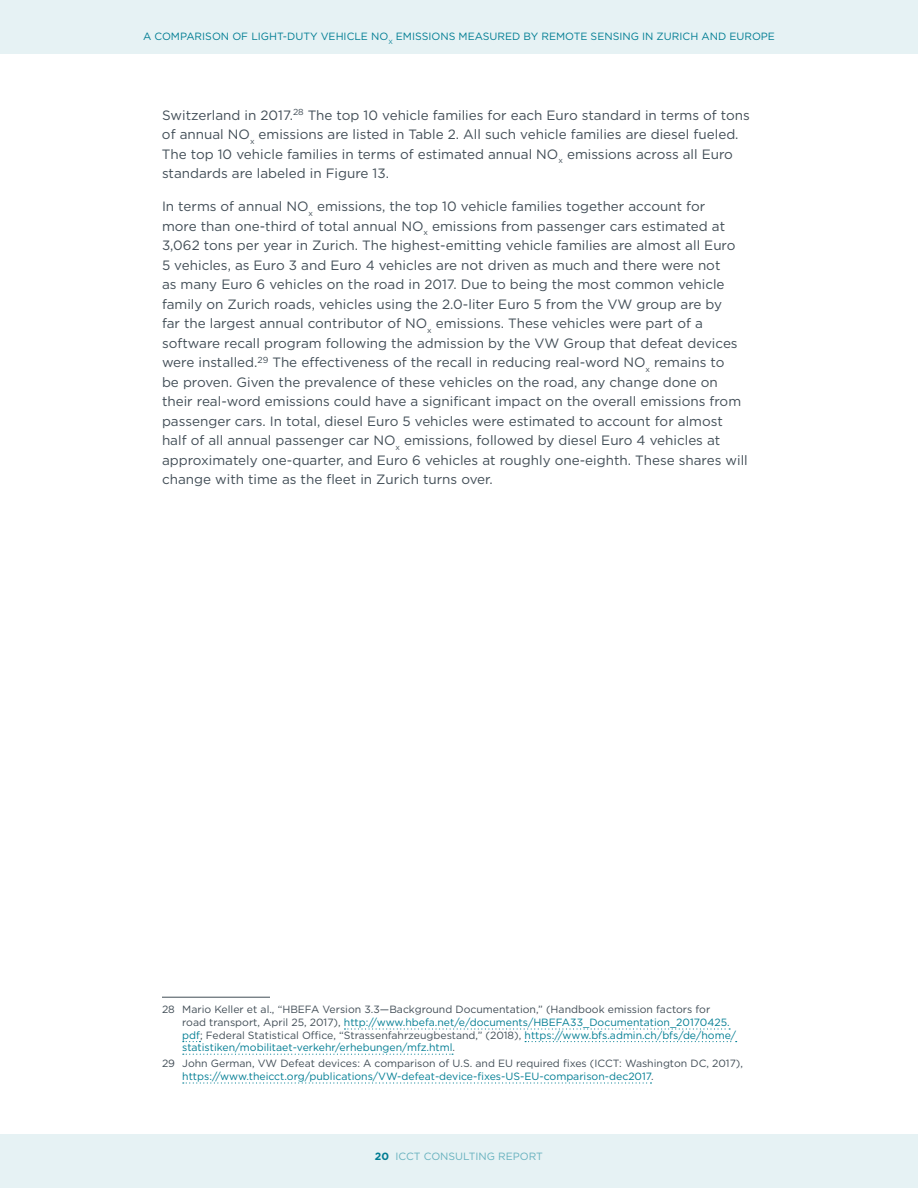
<style>
.page{position:relative;width:918px;height:1188px;background:#fff}
.page>*{position:absolute;margin:0;border:0;box-sizing:border-box;transform-origin:0 0}
.t1{font:13.5px/19.5px "Gotham";color:#414d56}
.t2{font:10.5px/12.6px "Gotham";color:#414d56}
.t3{font:10.5px "Gotham";color:#007d93}
.t4{font:10.5px "Gotham";color:#66b1be}
.s1{color:#007d93}
.s2{font-weight:700;color:#007d93}
</style>
<div class="page">
<div style="left:0;top:1134px;width:918px;height:54px;background:#e6f2f4"></div>
<div style="left:0;top:0;width:918px;height:54px;background:#e6f2f4"></div>
<hr style="left:162px;top:997px;width:108px;height:1px;background:#414d56">
<svg style="left:344px;top:1028px;width:386px;height:2px"></svg>
<svg style="left:525px;top:1041px;width:212px;height:1px"></svg>
<svg style="left:183px;top:1054px;width:270px;height:1px"></svg>
<svg style="left:183px;top:1082px;width:468px;height:2px"></svg>
<p class="t3" style="left:143px;top:30px;width:633px">A COMPARISON OF LIGHT-DUTY VEHICLE NO<sub>X</sub> EMISSIONS MEASURED BY REMOTE SENSING IN ZURICH AND EUROPE</p>
<p class="t1" style="left:162px;top:105px;width:589px">Switzerland in 2017.<sup>28</sup> The top 10 vehicle families for each Euro standard in terms of tons of annual NO<sub>x</sub> emissions are listed in Table 2. All such vehicle families are diesel fueled.<br>The top 10 vehicle families in terms of estimated annual NO<sub>x</sub> emissions across all Euro standards are labeled in Figure 13.</p>
<p class="t1" style="left:162px;top:197px;width:587px">In terms of annual NO<sub>x</sub> emissions, the top 10 vehicle families together account for<br>more than one-third of total annual NO<sub>x</sub> emissions from passenger cars estimated at 3,062 tons per year in Zurich. The highest-emitting vehicle families are almost all Euro<br>5 vehicles, as Euro 3 and Euro 4 vehicles are not driven as much and there were not<br>as many Euro 6 vehicles on the road in 2017. Due to being the most common vehicle family on Zurich roads, vehicles using the 2.0-liter Euro 5 from the VW group are by<br>far the largest annual contributor of NO<sub>x</sub> emissions. These vehicles were part of a software recall program following the admission by the VW Group that defeat devices were installed.<sup>29</sup> The effectiveness of the recall in reducing real-word NO<sub>x</sub> remains to<br>be proven. Given the prevalence of these vehicles on the road, any change done on their real-word emissions could have a significant impact on the overall emissions from passenger cars. In total, diesel Euro 5 vehicles were estimated to account for almost half of all annual passenger car NO<sub>x</sub> emissions, followed by diesel Euro 4 vehicles at approximately one-quarter, and Euro 6 vehicles at roughly one-eighth. These shares will change with time as the fleet in Zurich turns over.</p>
<p class="t2" style="left:182px;top:1003px;width:556px;text-indent:-20px">28 Mario Keller et al., “HBEFA Version 3.3—Background Documentation,” (Handbook emission factors for road transport, April 25, 2017), <span class="s1">http://www.hbefa.net/e/documents/HBEFA33_Documentation_20170425. pdf</span>; Federal Statistical Office, “Strassenfahrzeugbestand,” (2018), <span class="s1">https://www.bfs.admin.ch/bfs/de/home/ statistiken/mobilitaet-verkehr/erhebungen/mfz.html</span>.</p>
<p class="t2" style="left:182px;top:1057px;width:562px;text-indent:-20px">29 John German, VW Defeat devices: A comparison of U.S. and EU required fixes (ICCT: Washington DC, 2017), <span class="s1">https://www.theicct.org/publications/VW-defeat-device-fixes-US-EU-comparison-dec2017</span>.</p>
<p class="t4" style="left:375px;top:1149px;width:170px"><span class="s2">20</span> ICCT CONSULTING REPORT</p>
</div>
